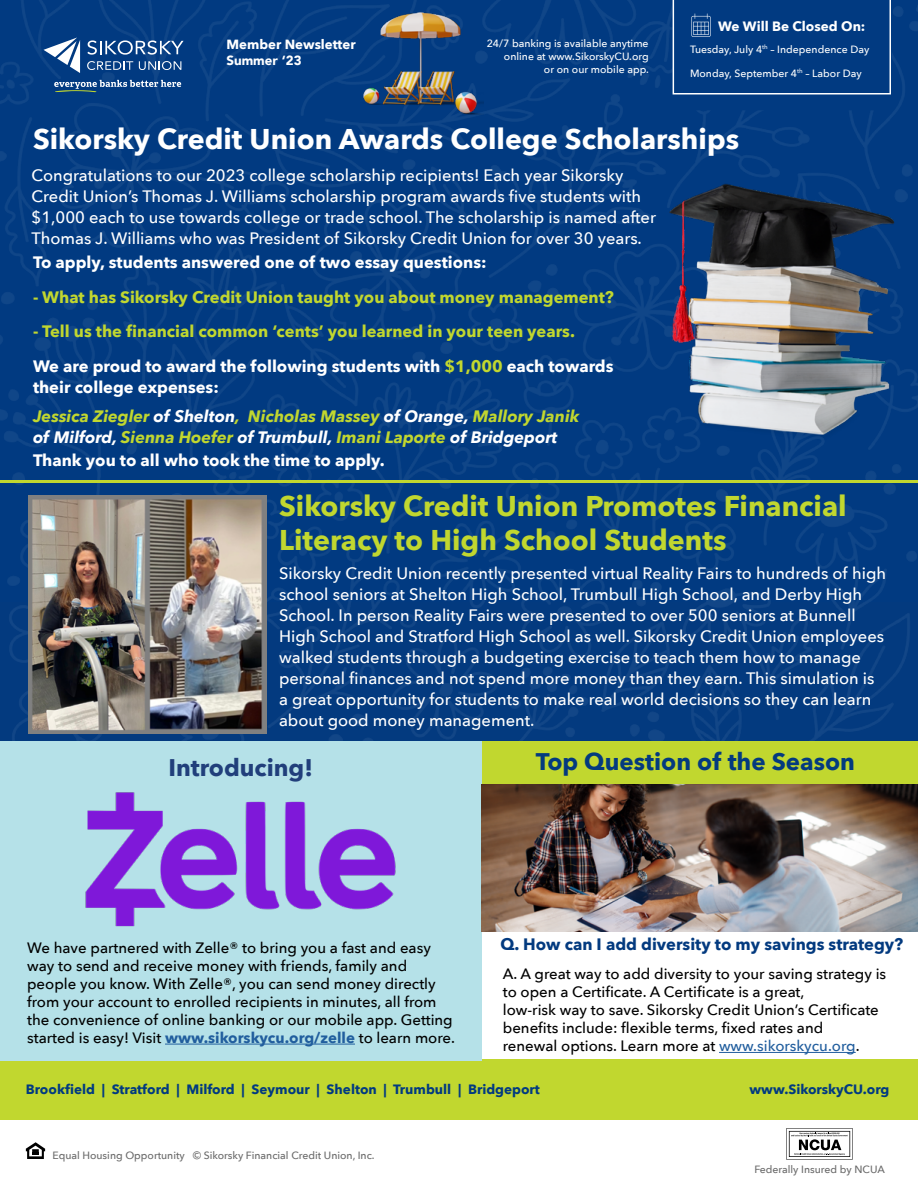
<style>
.page{position:relative;width:918px;height:1188px;background:#fff}
.page>*{position:absolute;margin:0;border:0;box-sizing:border-box;transform-origin:0 0}
.t1{font:700 28.5px/34.2px "Avenir Next";color:#c1d72f}
.t2{font:700 28.5px "Avenir Next";color:#fff}
.t3{font:700 24px "Avenir Next";color:#033a7f}
.t4{font:700 24px "Avenir Next";color:#213f7b}
.t5{font:500 16.5px/21px "Avenir Next";color:#fff}
.t6{font:700 16.5px/34.5px "Avenir Next";color:#c1d72f}
.t7{font:italic 700 16.5px/21px "Avenir Next";color:#c1d72f}
.t8{font:700 16.5px "Avenir Next";color:#fff}
.t9{font:700 16.5px "Avenir Next";color:#033a7f}
.t10{font:500 15px/18px "Avenir Next";color:#000}
.t11{font:700 13.5px "Avenir Next";color:#013a81}
.t12{font:700 13.5px "Avenir Next";color:#fff}
.t13{font:700 13.35px "Avenir Next";color:#fff}
.t14{font:900 13.35px "Avenir";color:#fff}
.t15{font:500 10.5px/12.6px "Avenir Next";color:#fff;text-align:right}
.t16{font:500 10.5px "Avenir Next";color:#6a6a6a}
.s1{color:#fff}
.s2{font-weight:700;color:#215e9e}
.s3{color:#215e9e}
</style>
<div class="page">
<img style="left:0;top:0;width:918px;height:741px">
<svg style="left:26px;top:1142px;width:19px;height:17px"></svg>
<svg style="left:44px;top:38px;width:36px;height:35px"></svg>
<svg style="left:54px;top:80px;width:127px;height:12px;background:#406b9b"></svg>
<svg style="left:87px;top:40px;width:97px;height:15px"></svg>
<svg style="left:87px;top:61px;width:46px;height:9px"></svg>
<svg style="left:139px;top:61px;width:42px;height:9px"></svg>
<div style="left:673px;top:0;width:219px;height:110px;background:#013a81"></div>
<div style="left:0;top:1059px;width:918px;height:60px;background:#c1d72f"></div>
<svg style="left:786px;top:1128px;width:67px;height:32px"></svg>
<div style="left:401px;top:741px;width:517px;height:43px;background:#c1d72f"></div>
<div style="left:0;top:741px;width:482px;height:320px;background:#b5e1e8"></div>
<hr style="left:165px;top:1044px;width:190px;height:1px;background:#215e9e">
<hr style="left:719px;top:1052px;width:137px;height:1px;background:#215e9e">
<img style="left:657px;top:169px;width:249px;height:296px">
<img style="left:85px;top:792px;width:311px;height:135px">
<img style="left:482px;top:784px;width:436px;height:147px">
<img style="left:356px;top:1px;width:128px;height:116px">
<img style="left:29px;top:495px;width:238px;height:238px">
<hr style="left:0;top:480px;width:918px;height:3px;background:#c1d72f">
<p class="t13" style="left:226px;top:33px;width:131px">Member Newsletter</p>
<p class="t14" style="left:226px;top:49px;width:77px">Summer ‘23</p>
<p class="t15" style="left:487px;top:37px;width:164px">24/7 banking is available anytime online at www.SikorskyCU.org<br>or on our mobile app.</p>
<p class="t12" style="left:718px;top:15px;width:149px">We Will Be Closed On:</p>
<p class="t15" style="left:690px;top:42px;width:181px">Tuesday, July 4<sup>th</sup> – Independence Day</p>
<p class="t15" style="left:690px;top:66px;width:173px">Monday, September 4<sup>th</sup> – Labor Day</p>
<h1 class="t2" style="left:33px;top:114px;width:708px">Sikorsky Credit Union Awards College Scholarships</h1>
<p class="t5" style="left:32px;top:164px;width:626px">Congratulations to our 2023 college scholarship recipients! Each year Sikorsky Credit Union’s Thomas J. Williams scholarship program awards five students with $1,000 each to use towards college or trade school. The scholarship is named after Thomas J. Williams who was President of Sikorsky Credit Union for over 30 years.</p>
<p class="t8" style="left:33px;top:248px;width:455px">To apply, students answered one of two essay questions:</p>
<p class="t6" style="left:33px;top:280px;width:582px">- What has Sikorsky Credit Union taught you about money management?</p>
<p class="t6" style="left:33px;top:314px;width:582px">- Tell us the financial common ‘cents’ you learned in your teen years.<br><span class="s1">We are proud to award the following students with</span> $1,000 <span class="s1">each towards</span></p>
<p class="t8" style="left:33px;top:373px;width:187px">their college expenses:</p>
<p class="t7" style="left:33px;top:405px;width:548px">Jessica Ziegler <span class="s1">of Shelton</span>, Nicholas Massey <span class="s1">of Orange,</span> Mallory Janik <span class="s1">of Milford,</span> Sienna Hoefer <span class="s1">of Trumbull,</span> Imani Laporte <span class="s1">of Bridgeport</span></p>
<p class="t8" style="left:33px;top:445px;width:353px">Thank you to all who took the time to apply.</p>
<h1 class="t1" style="left:279px;top:488px;width:569px">Sikorsky Credit Union Promotes Financial<br>Literacy to High School Students</h1>
<p class="t5" style="left:279px;top:562px;width:609px">Sikorsky Credit Union recently presented virtual Reality Fairs to hundreds of high school seniors at Shelton High School, Trumbull High School, and Derby High School. In person Reality Fairs were presented to over 500 seniors at Bunnell High School and Stratford High School as well. Sikorsky Credit Union employees walked students through a budgeting exercise to teach them how to manage personal finances and not spend more money than they earn. This simulation is a great opportunity for students to make real world decisions so they can learn about good money management.</p>
<h2 class="t4" style="left:169px;top:746px;width:146px">Introducing!</h2>
<h2 class="t3" style="left:536px;top:741px;width:321px">Top Question of the Season</h2>
<p class="t10" style="left:27px;top:938px;width:429px">We have partnered with Zelle® to bring you a fast and easy way to send and receive money with friends, family and people you know. With Zelle®, you can send money directly from your account to enrolled recipients in minutes, all from the convenience of online banking or our mobile app. Getting started is easy! Visit <span class="s2">www.sikorskycu.org/zelle</span> to learn more.</p>
<p class="t9" style="left:500px;top:930px;width:404px">Q. How can I add diversity to my savings strategy?</p>
<p class="t10" style="left:503px;top:965px;width:385px">A. A great way to add diversity to your saving strategy is to open a Certificate. A Certificate is a great,<br>low-risk way to save. Sikorsky Credit Union’s Certificate benefits include: flexible terms, fixed rates and<br>renewal options. Learn more at <span class="s3">www.sikorskycu.org</span>.</p>
<p class="t11" style="left:26px;top:1077px;width:515px">Brookfield | Stratford | Milford | Seymour | Shelton | Trumbull | Bridgeport</p>
<p class="t11" style="left:750px;top:1077px;width:141px">www.SikorskyCU.org</p>
<p class="t16" style="left:52px;top:1146px;width:324px">Equal Housing Opportunity © Sikorsky Financial Credit Union, Inc.</p>
<p class="t16" style="left:754px;top:1160px;width:132px">Federally Insured by NCUA</p>
</div>
